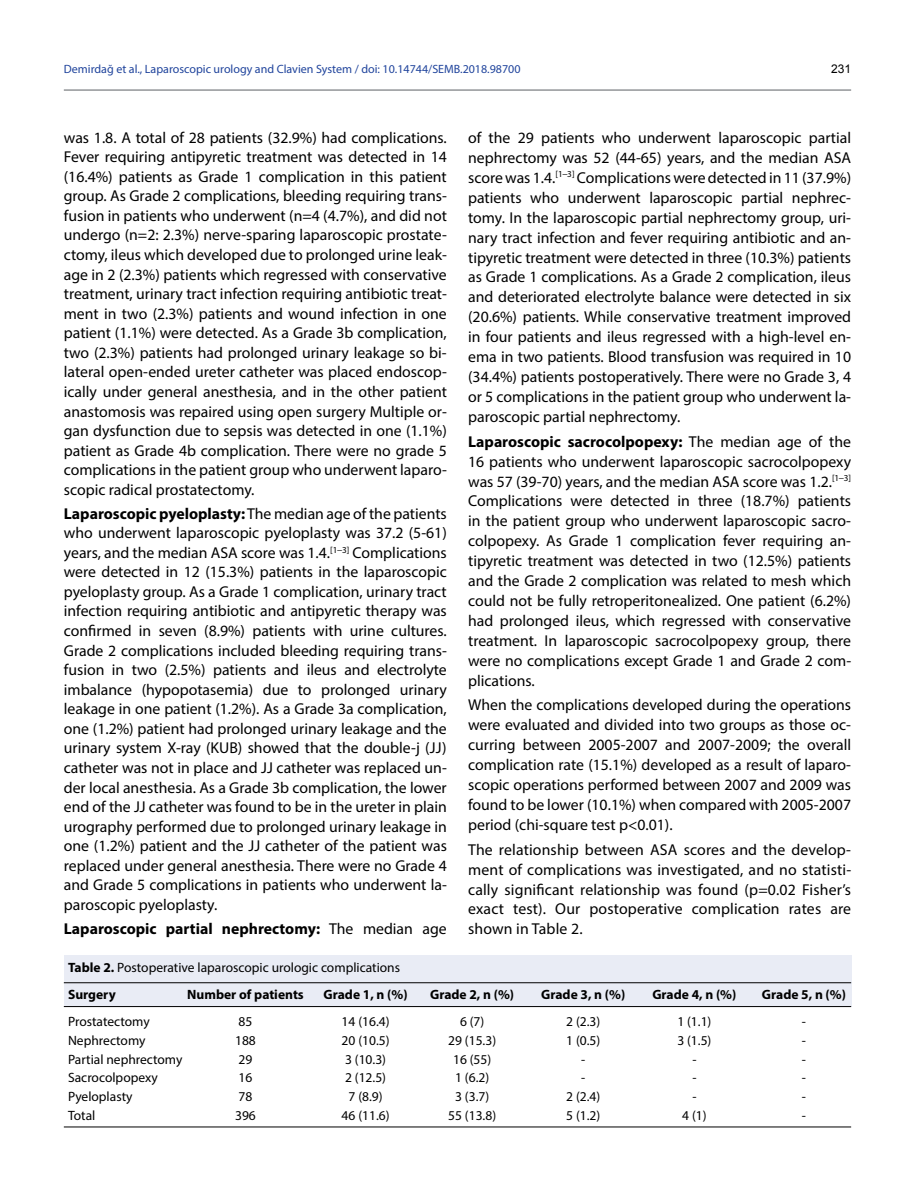
<style>
.page{position:relative;width:915px;height:1191px;background:#fff}
.page>*{position:absolute;margin:0;border:0;box-sizing:border-box;transform-origin:0 0}
.t1{font:15.75px/19.5px "Myriad Pro";color:#000;text-align:justify}
.t2{font:700 15.75px "Myriad Pro";color:#000}
.t3{font:13.5px/27.2px "Myriad Pro";color:#000}
.t4{font:700 13.5px "Myriad Pro";color:#000}
.t5{font:12px "Myriad Pro";color:#20449c}
.t6{font:12px "Arial";color:#000}
.s1{font-weight:700}
.s2{font-weight:400}
</style>
<div class="page">
<hr style="left:64px;top:89px;width:786px;height:2px;background:#939598">
<div style="left:64px;top:955px;width:786px;height:51px;background:#e9ecf5"></div>
<hr style="left:64px;top:982px;width:786px;height:1px;background:#000">
<hr style="left:64px;top:1006px;width:786px;height:1px;background:#000">
<hr style="left:64px;top:1126px;width:786px;height:1px;background:#000">
<p class="t5" style="left:64px;top:61px;width:458px">Demirdağ et al., Laparoscopic urology and Clavien System / doi: 10.14744/SEMB.2018.98700</p>
<p class="t6" style="left:830px;top:60px;width:22px">231</p>
<p class="t1" style="left:64px;top:127px;width:384px">was 1.8. A total of 28 patients (32.9%) had complications.<br>Fever requiring antipyretic treatment was detected in 14 (16.4%) patients as Grade 1 complication in this patient group. As Grade 2 complications, bleeding requiring trans&shy;fusion in patients who underwent (n=4 (4.7%), and did not undergo (n=2: 2.3%) nerve-sparing laparoscopic prostate&shy;ctomy, ileus which developed due to prolonged urine leak&shy;age in 2 (2.3%) patients which regressed with conservative treatment, urinary tract infection requiring antibiotic treat&shy;ment in two (2.3%) patients and wound infection in one patient (1.1%) were detected. As a Grade 3b complication, two (2.3%) patients had prolonged urinary leakage so bi&shy;lateral open-ended ureter catheter was placed endoscop&shy;ically under general anesthesia, and in the other patient anastomosis was repaired using open surgery Multiple or&shy;gan dysfunction due to sepsis was detected in one (1.1%) patient as Grade 4b complication. There were no grade 5 complications in the patient group who underwent laparo&shy;scopic radical prostatectomy.</p>
<p class="t1" style="left:64px;top:503px;width:384px"><span class="s1">Laparoscopic pyeloplasty:</span> The median age of the patients who underwent laparoscopic pyeloplasty was 37.2 (5-61) years, and the median ASA score was 1.4.<sup>[1</sup><sup>–</sup><sup>3]</sup> Complications were detected in 12 (15.3%) patients in the laparoscopic pyeloplasty group. As a Grade 1 complication, urinary tract infection requiring antibiotic and antipyretic therapy was confirmed in seven (8.9%) patients with urine cultures.<br>Grade 2 complications included bleeding requiring trans&shy;fusion in two (2.5%) patients and ileus and electrolyte imbalance (hypopotasemia) due to prolonged urinary leakage in one patient (1.2%). As a Grade 3a complication, one (1.2%) patient had prolonged urinary leakage and the urinary system X-ray (KUB) showed that the double-j (JJ) catheter was not in place and JJ catheter was replaced un&shy;der local anesthesia. As a Grade 3b complication, the lower end of the JJ catheter was found to be in the ureter in plain urography performed due to prolonged urinary leakage in one (1.2%) patient and the JJ catheter of the patient was replaced under general anesthesia. There were no Grade 4 and Grade 5 complications in patients who underwent la&shy;paroscopic pyeloplasty.</p>
<p class="t2" style="left:64px;top:918px;width:384px">Laparoscopic partial nephrectomy: <span class="s2">The median age</span></p>
<p class="t1" style="left:468px;top:127px;width:384px;line-height:20px">of the 29 patients who underwent laparoscopic partial nephrectomy was 52 (44-65) years, and the median ASA score was 1.4.<sup>[1</sup><sup>–</sup><sup>3]</sup> Complications were detected in 11 (37.9%) patients who underwent laparoscopic partial nephrec&shy;tomy. In the laparoscopic partial nephrectomy group, uri&shy;nary tract infection and fever requiring antibiotic and an&shy;tipyretic treatment were detected in three (10.3%) patients as Grade 1 complications. As a Grade 2 complication, ileus and deteriorated electrolyte balance were detected in six (20.6%) patients. While conservative treatment improved in four patients and ileus regressed with a high-level en&shy;ema in two patients. Blood transfusion was required in 10 (34.4%) patients postoperatively. There were no Grade 3, 4 or 5 complications in the patient group who underwent la&shy;paroscopic partial nephrectomy.</p>
<p class="t1" style="left:468px;top:431px;width:384px;line-height:20px"><span class="s1">Laparoscopic sacrocolpopexy:</span> The median age of the 16 patients who underwent laparoscopic sacrocolpopexy was 57 (39-70) years, and the median ASA score was 1.2.<sup>[1</sup><sup>–</sup><sup>3] </sup>Complications were detected in three (18.7%) patients in the patient group who underwent laparoscopic sacro&shy;colpopexy. As Grade 1 complication fever requiring an&shy;tipyretic treatment was detected in two (12.5%) patients and the Grade 2 complication was related to mesh which could not be fully retroperitonealized. One patient (6.2%) had prolonged ileus, which regressed with conservative treatment. In laparoscopic sacrocolpopexy group, there were no complications except Grade 1 and Grade 2 com&shy;plications.</p>
<p class="t1" style="left:468px;top:695px;width:384px;line-height:20px">When the complications developed during the operations were evaluated and divided into two groups as those oc&shy;curring between 2005-2007 and 2007-2009; the overall complication rate (15.1%) developed as a result of laparo&shy;scopic operations performed between 2007 and 2009 was found to be lower (10.1%) when compared with 2005-2007 period (chi-square test p&lt;0.01).</p>
<p class="t1" style="left:468px;top:839px;width:384px;line-height:20px">The relationship between ASA scores and the develop&shy;ment of complications was investigated, and no statisti&shy;cally significant relationship was found (p=0.02 Fisher’s exact test). Our postoperative complication rates are shown in Table 2.</p>
<p class="t3" style="left:68px;top:953px;width:333px"><span class="s1">Table 2.</span> Postoperative laparoscopic urologic complications<br><span class="s1">Surgery</span></p>
<p class="t4" style="left:187px;top:985px;width:118px">Number of patients</p>
<p class="t4" style="left:323px;top:985px;width:85px">Grade 1, n (%)</p>
<p class="t4" style="left:430px;top:985px;width:85px">Grade 2, n (%)</p>
<p class="t4" style="left:541px;top:985px;width:85px">Grade 3, n (%)</p>
<p class="t4" style="left:652px;top:985px;width:85px">Grade 4, n (%)</p>
<p class="t4" style="left:761px;top:985px;width:85px">Grade 5, n (%)</p>
<p class="t3" style="left:68px;top:1008px;width:83px">Prostatectomy</p>
<p class="t3" style="left:238px;top:1008px;width:15px">85</p>
<p class="t3" style="left:341px;top:1008px;width:49px">14 (16.4)</p>
<p class="t3" style="left:460px;top:1008px;width:26px">6 (7)</p>
<p class="t3" style="left:566px;top:1008px;width:36px">2 (2.3)</p>
<p class="t3" style="left:677px;top:1008px;width:36px">1 (1.1)</p>
<p class="t3" style="left:801px;top:1008px;width:6px">-</p>
<p class="t3" style="left:68px;top:1026px;width:79px">Nephrectomy</p>
<p class="t3" style="left:235px;top:1026px;width:22px">188</p>
<p class="t3" style="left:341px;top:1026px;width:49px">20 (10.5)</p>
<p class="t3" style="left:448px;top:1026px;width:49px">29 (15.3)</p>
<p class="t3" style="left:566px;top:1026px;width:36px">1 (0.5)</p>
<p class="t3" style="left:677px;top:1026px;width:36px">3 (1.5)</p>
<p class="t3" style="left:801px;top:1026px;width:6px">-</p>
<p class="t3" style="left:68px;top:1045px;width:116px">Partial nephrectomy</p>
<p class="t3" style="left:238px;top:1045px;width:15px">29</p>
<p class="t3" style="left:345px;top:1045px;width:43px">3 (10.3)</p>
<p class="t3" style="left:453px;top:1045px;width:40px">16 (55)</p>
<p class="t3" style="left:581px;top:1045px;width:6px">-</p>
<p class="t3" style="left:692px;top:1045px;width:6px">-</p>
<p class="t3" style="left:801px;top:1045px;width:6px">-</p>
<p class="t3" style="left:68px;top:1064px;width:91px">Sacrocolpopexy</p>
<p class="t3" style="left:238px;top:1064px;width:15px">16</p>
<p class="t3" style="left:345px;top:1064px;width:43px">2 (12.5)</p>
<p class="t3" style="left:455px;top:1064px;width:36px">1 (6.2)</p>
<p class="t3" style="left:581px;top:1064px;width:6px">-</p>
<p class="t3" style="left:692px;top:1064px;width:6px">-</p>
<p class="t3" style="left:801px;top:1064px;width:6px">-</p>
<p class="t3" style="left:68px;top:1082px;width:66px">Pyeloplasty</p>
<p class="t3" style="left:238px;top:1082px;width:15px">78</p>
<p class="t3" style="left:348px;top:1082px;width:36px">7 (8.9)</p>
<p class="t3" style="left:455px;top:1082px;width:36px">3 (3.7)</p>
<p class="t3" style="left:566px;top:1082px;width:36px">2 (2.4)</p>
<p class="t3" style="left:692px;top:1082px;width:6px">-</p>
<p class="t3" style="left:801px;top:1082px;width:6px">-</p>
<p class="t3" style="left:68px;top:1101px;width:29px">Total</p>
<p class="t3" style="left:235px;top:1101px;width:22px">396</p>
<p class="t3" style="left:341px;top:1101px;width:49px">46 (11.6)</p>
<p class="t3" style="left:448px;top:1101px;width:49px">55 (13.8)</p>
<p class="t3" style="left:566px;top:1101px;width:36px">5 (1.2)</p>
<p class="t3" style="left:682px;top:1101px;width:26px">4 (1)</p>
<p class="t3" style="left:801px;top:1101px;width:6px">-</p>
</div>
